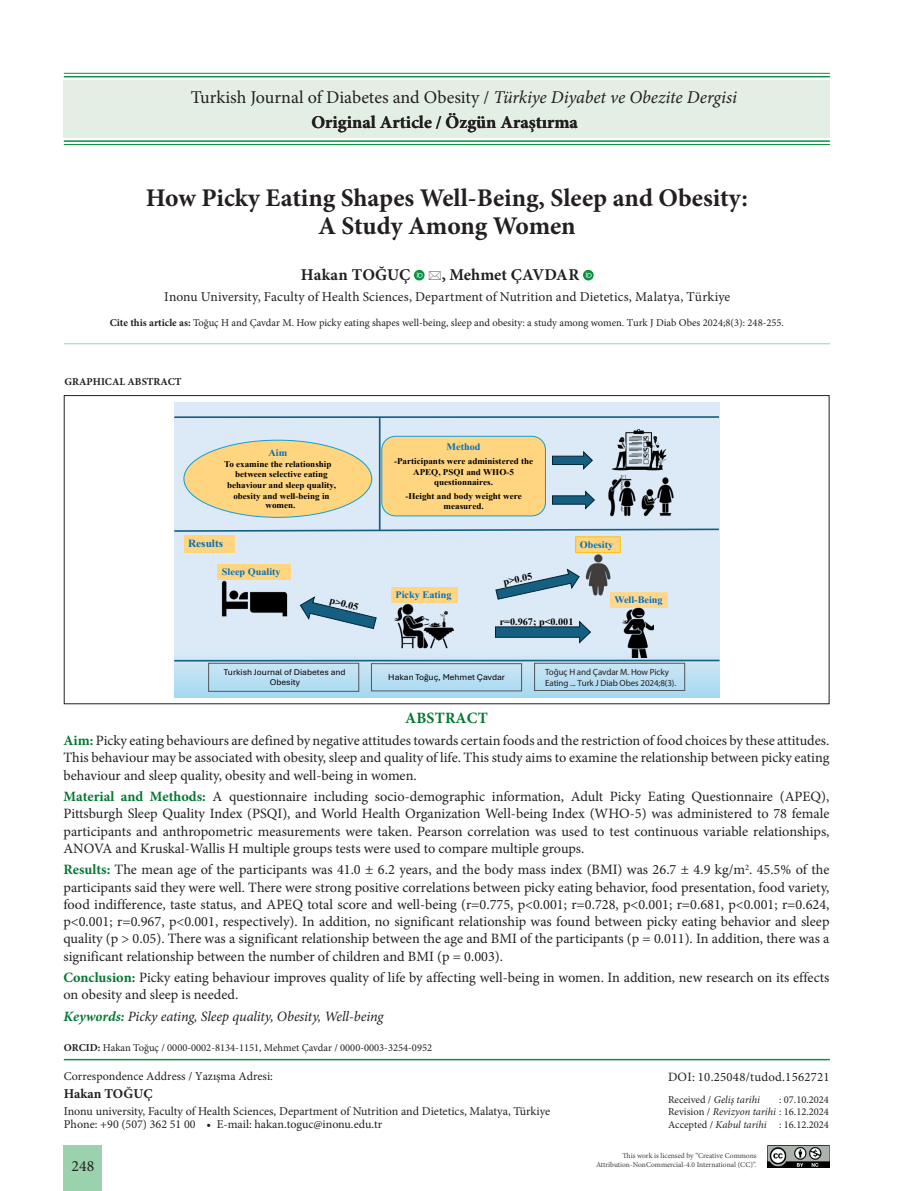
<style>
.page{position:relative;width:915px;height:1191px;background:#fff}
.page>*{position:absolute;margin:0;border:0;box-sizing:border-box;transform-origin:0 0}
.t1{font:700 25.5px "Minion Pro";letter-spacing:-.005em;color:#231f20}
.t2{font:18px "Minion Pro";color:#231f20}
.t3{font:700 18px "Minion Pro";color:#231f20}
.t4{font:700 16.5px "Minion Pro";letter-spacing:.005em;color:#231f20}
.t5{font:700 15.75px "Minion Pro";letter-spacing:.01em;color:#057732}
.t6{font:15.75px "Minion Pro";color:#231f20}
.t7{font:14.25px/17.2px "Minion Pro";color:#231f20;text-align:justify}
.t8{font:italic 14.25px "Minion Pro";letter-spacing:-.01em;color:#231f20}
.t9{font:13.5px "Minion Pro";letter-spacing:.01em;color:#231f20}
.t10{font:700 13.5px "Minion Pro";letter-spacing:.005em;color:#231f20}
.t11{font:12.75px "Minion Pro";letter-spacing:.02em;color:#231f20}
.t12{font:12px "Minion Pro";color:#231f20}
.t13{font:700 10.95px "Times New Roman";color:#0070c0;scale:1.04 1}
.t14{font:10.5px "Minion Pro";color:#231f20}
.t15{font:italic 10.5px "Minion Pro";color:#231f20}
.t16{font:700 10.5px "Minion Pro";color:#231f20}
.t17{font:700 9.9px "Times New Roman";color:#0070c0;scale:1.04 1}
.t18{font:700 9.9px "Times New Roman";color:#000;scale:1.04 1}
.t19{font:700 9.9px "Times New Roman";color:#000}
.t20{font:9px/10.5px "Myriad Pro";letter-spacing:-.01em;color:#231f20}
.t21{font:700 8.7px/10.6px "Times New Roman";color:#000;text-align:center;scale:1.04 1}
.t22{font:8.7px/9.3px "Aptos";color:#000;text-align:center;scale:1.04 1}
.t23{font:7.5px/9px "Minion Pro";letter-spacing:-.005em;color:#3e3e3f;text-align:right}
.s1{font-style:italic}
.s2{font-weight:700}
.s3{font-weight:700;color:#057732}
.s4{font-style:normal}
</style>
<div class="page">
<div style="left:64px;top:80px;width:765px;height:57px;background:#e3efe4"></div>
<hr style="left:64px;top:76px;width:765px;height:1px;background:#089240">
<hr style="left:64px;top:140px;width:765px;height:2px;background:#089240">
<hr style="left:64px;top:73px;width:765px;height:1px;background:#089240">
<hr style="left:64px;top:144px;width:765px;height:1px;background:#089240">
<div style="left:64px;top:1145px;width:38px;height:46px;background:#9ad2ae"></div>
<hr style="left:64px;top:1058px;width:765px;height:2px;background:#089240">
<img style="left:767px;top:1145px;width:62px;height:22px">
<hr style="left:64px;top:343px;width:765px;height:1px;background:#c0dbc2">
<svg style="left:583px;top:270px;width:10px;height:10px"></svg>
<svg style="left:174px;top:402px;width:544px;height:295px;background:#d4e6f5"></svg>
<div style="left:208px;top:663px;width:151px;height:29px;border:1px solid #53565a"></div>
<div style="left:371px;top:663px;width:151px;height:28px;border:1px solid #53565a"></div>
<div style="left:534px;top:663px;width:151px;height:28px;border:1px solid #53565a"></div>
<img style="left:219px;top:580px;width:71px;height:54px">
<svg style="left:551px;top:450px;width:42px;height:21px"></svg>
<svg style="left:551px;top:489px;width:44px;height:21px"></svg>
<svg style="left:494px;top:619px;width:97px;height:25px;background:#7fa5ba"></svg>
<svg style="left:299px;top:595px;width:78px;height:34px;background:#94b4c8"></svg>
<svg style="left:495px;top:568px;width:85px;height:32px;background:#99b8cb"></svg>
<div style="left:218px;top:564px;width:73px;height:16px;background:#ffd57f"></div>
<div style="left:391px;top:586px;width:67px;height:16px;background:#ffd57f"></div>
<div style="left:610px;top:592px;width:57px;height:15px;background:#ffd78e"></div>
<div style="left:575px;top:537px;width:45px;height:15px;background:#ffd57f"></div>
<div style="left:575px;top:536px;width:45px;height:17px;border:1px solid #ffc000"></div>
<img style="left:583px;top:551px;width:29px;height:48px">
<img style="left:620px;top:607px;width:32px;height:50px">
<img style="left:387px;top:600px;width:76px;height:59px">
<img style="left:601px;top:425px;width:75px;height:92px">
<hr style="left:379px;top:417px;width:1px;height:113px;background:#156082">
<svg style="left:174px;top:528px;width:544px;height:4px;background:#89b0c6"></svg>
<hr style="left:174px;top:416px;width:544px;height:2px;background:#156082">
<hr style="left:174px;top:659px;width:544px;height:2px;background:#156082">
<div style="left:184px;top:535px;width:51px;height:17px;background:#ffd57f"></div>
<div style="left:184px;top:440px;width:187px;height:77px;background:#ffd57f;border-radius:50%"></div>
<div style="left:381px;top:436px;width:164px;height:80px;background:#ffd57f;border-radius:14px"></div>
<div style="left:381px;top:436px;width:164px;height:80px;border:1px solid #0f9ed5;border-radius:14px"></div>
<svg style="left:414px;top:270px;width:11px;height:10px"></svg>
<p class="t2" style="left:191px;top:85px;width:547px">Turkish Journal of Diabetes and Obesity / <span class="s1">Türkiye Diyabet ve Obezite Dergisi</span></p>
<p class="t3" style="left:311px;top:110px;width:268px">Original Article / Özgün Araştırma</p>
<p class="t1" style="left:146px;top:180px;width:603px">How Picky Eating Shapes Well-Being, Sleep and Obesity:</p>
<p class="t1" style="left:318px;top:208px;width:259px">A Study Among Women</p>
<p class="t4" style="left:301px;top:263px;width:111px">Hakan TOĞUÇ</p>
<p class="t4" style="left:441px;top:263px;width:139px">, Mehmet ÇAVDAR</p>
<p class="t9" style="left:164px;top:288px;width:567px">Inonu University, Faculty of Health Sciences, Department of Nutrition and Dietetics, Malatya, Türkiye</p>
<p class="t14" style="left:110px;top:315px;width:675px"><span class="s2">Cite this article as:</span> Toğuç H and Çavdar M. How picky eating shapes well-being, sleep and obesity: a study among women. Turk J Diab Obes 2024;8(3): 248-255.</p>
<p class="t16" style="left:65px;top:374px;width:118px">GRAPHICAL ABSTRACT</p>
<p class="t17" style="left:268px;top:445px;width:19px">Aim</p>
<p class="t21" style="left:224px;top:458px;width:109px">To examine the relationship between selective eating behaviour and sleep quality, obesity and well-being in</p>
<p class="t21" style="left:265px;top:500px;width:30px">women.</p>
<p class="t17" style="left:446px;top:439px;width:34px">Method</p>
<p class="t21" style="left:394px;top:456px;width:135px">-Participants were administered the<br>APEQ, PSQI and WHO-5 questionnaires.</p>
<p class="t21" style="left:405px;top:491px;width:114px;line-height:9.9px">-Height and body weight were measured.</p>
<p class="t13" style="left:188px;top:536px;width:35px">Results</p>
<p class="t17" style="left:579px;top:537px;width:34px">Obesity</p>
<p class="t17" style="left:222px;top:565px;width:58px">Sleep Quality</p>
<p class="t19" style="left:331px;top:593px;width:31px;rotate:14deg">p&gt;0.05</p>
<p class="t17" style="left:395px;top:587px;width:55px">Picky Eating</p>
<p class="t18" style="left:502px;top:574px;width:30px;rotate:-11deg">p&gt;0.05</p>
<p class="t18" style="left:499px;top:614px;width:72px">r=0.967; p&lt;0.001</p>
<p class="t17" style="left:614px;top:592px;width:48px">Well-Being</p>
<p class="t22" style="left:224px;top:667px;width:119px">Turkish Journal of Diabetes and<br>Obesity</p>
<p class="t22" style="left:388px;top:672px;width:114px">Hakan Toğuç, Mehmet Çavdar</p>
<p class="t20" style="left:545px;top:667px;width:132px">Toğuç H and Çavdar M. How Picky<br>Eating ... Turk J Diab Obes 2024;8(3).</p>
<p class="t5" style="left:405px;top:707px;width:84px">ABSTRACT</p>
<p class="t7" style="left:63px;top:732px;width:767px"><span class="s3">Aim:</span> Picky eating behaviours are defined by negative attitudes towards certain foods and the restriction of food choices by these attitudes.<br>This behaviour may be associated with obesity, sleep and quality of life. This study aims to examine the relationship between picky eating behaviour and sleep quality, obesity and well-being in women.</p>
<p class="t7" style="left:63px;top:788px;width:767px"><span class="s3">Material and Methods:</span> A questionnaire including socio-demographic information, Adult Picky Eating Questionnaire (APEQ), Pittsburgh Sleep Quality Index (PSQI), and World Health Organization Well-being Index (WHO-5) was administered to 78 female participants and anthropometric measurements were taken. Pearson correlation was used to test continuous variable relationships, ANOVA and Kruskal-Wallis H multiple groups tests were used to compare multiple groups.</p>
<p class="t7" style="left:63px;top:861px;width:767px"><span class="s3">Results:</span> The mean age of the participants was 41.0 ± 6.2 years, and the body mass index (BMI) was 26.7 ± 4.9 kg/m<sup>2</sup>. 45.5% of the participants said they were well. There were strong positive correlations between picky eating behavior, food presentation, food variety, food indifference, taste status, and APEQ total score and well-being (r=0.775, p&lt;0.001; r=0.728, p&lt;0.001; r=0.681, p&lt;0.001; r=0.624, p&lt;0.001; r=0.967, p&lt;0.001, respectively). In addition, no significant relationship was found between picky eating behavior and sleep quality (p &gt; 0.05). There was a significant relationship between the age and BMI of the participants (p = 0.011). In addition, there was a significant relationship between the number of children and BMI (p = 0.003).</p>
<p class="t7" style="left:63px;top:969px;width:767px"><span class="s3">Conclusion:</span> Picky eating behaviour improves quality of life by affecting well-being in women. In addition, new research on its effects on obesity and sleep is needed.</p>
<p class="t8" style="left:63px;top:1006px;width:321px"><span class="s3">Keywords:</span> Picky eating, Sleep quality, Obesity, Well-being</p>
<p class="t14" style="left:64px;top:1041px;width:369px"><span class="s2">ORCID:</span> Hakan Toğuç / 0000-0002-8134-1151, Mehmet Çavdar / 0000-0003-3254-0952</p>
<p class="t12" style="left:64px;top:1067px;width:211px">Correspondence Address / Yazışma Adresi:</p>
<p class="t10" style="left:64px;top:1084px;width:90px">Hakan TOĞUÇ</p>
<p class="t12" style="left:64px;top:1102px;width:487px">Inonu university, Faculty of Health Sciences, Department of Nutrition and Dietetics, Malatya, Türkiye</p>
<p class="t12" style="left:64px;top:1116px;width:320px">Phone: +90 (507) 362 51 00 • E-mail: hakan.toguc@inonu.edu.tr</p>
<p class="t6" style="left:72px;top:1155px;width:24px">248</p>
<p class="t11" style="left:667px;top:1068px;width:163px">DOI: 10.25048/tudod.1562721</p>
<p class="t15" style="left:667px;top:1092px;width:93px"><span class="s4">Received /</span> Geliş tarihi</p>
<p class="t14" style="left:778px;top:1092px;width:51px">: 07.10.2024</p>
<p class="t14" style="left:667px;top:1105px;width:162px">Revision / <span class="s1">Revizyon tarihi</span> : 16.12.2024</p>
<p class="t14" style="left:667px;top:1117px;width:162px">Accepted / <span class="s1">Kabul tarihi</span> : 16.12.2024</p>
<p class="t23" style="left:596px;top:1151px;width:162px">This work is licensed by “Creative Commons<br>Attribution-NonCommercial-4.0 International (CC)”.</p>
</div>
